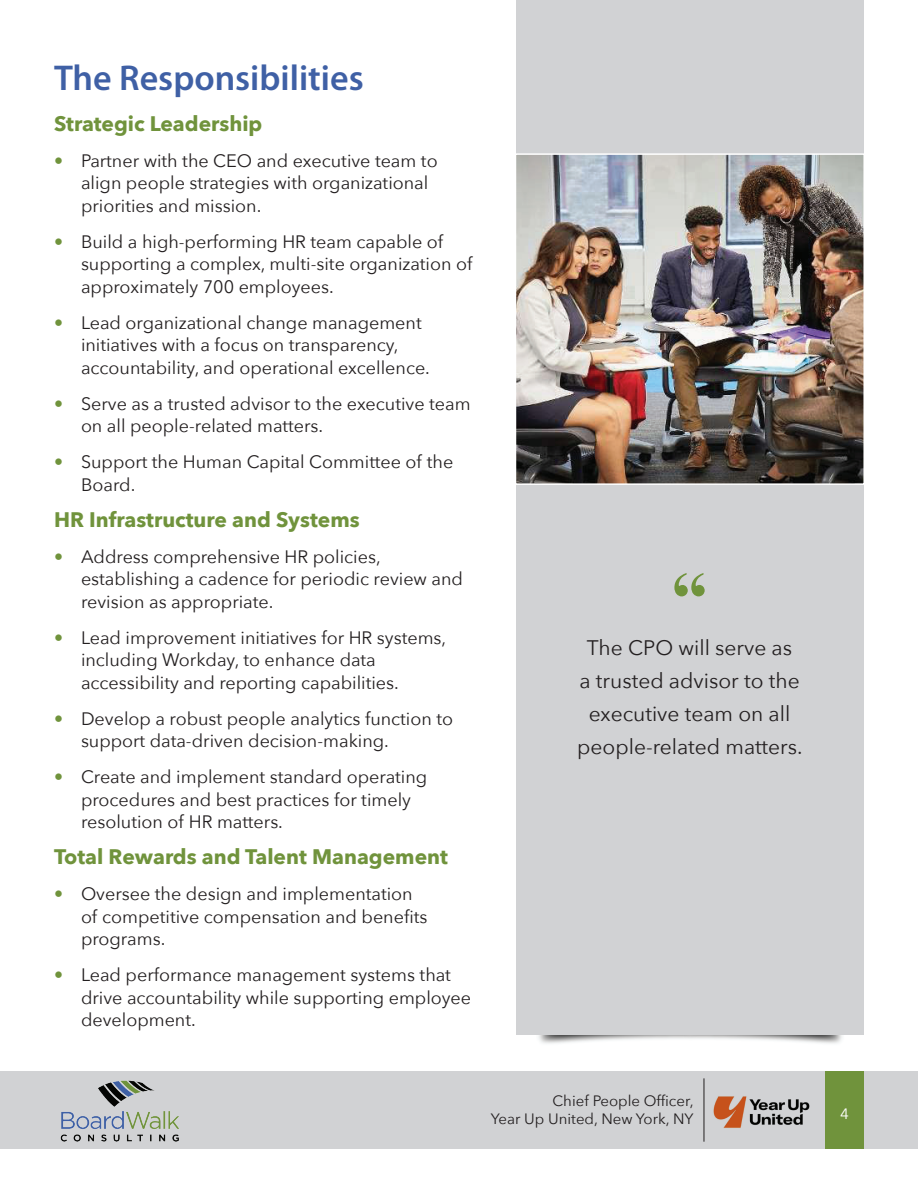
<style>
.page{position:relative;width:918px;height:1188px;background:#fff}
.page>*{position:absolute;margin:0;border:0;box-sizing:border-box;transform-origin:0 0}
.t1{font:700 72px "Times New Roman";color:#70933c}
.t2{font:600 36px "Myriad Pro";color:#3f60a5}
.t3{font:21px/33px "Avenir Next";color:#231f20;text-align:center}
.t4{font:700 21px "Avenir Next";color:#70933c}
.t5{font:18px/22.5px "Avenir Next";color:#231f20}
.t6{font:15px/18px "Avenir Next";color:#231f20;text-align:right}
.t7{font:15px "Avenir Next";color:#fff}
.s1{color:#70933c}
</style>
<div class="page">
<img style="left:538px;top:1035px;width:129px;height:9px">
<img style="left:713px;top:1035px;width:129px;height:9px">
<div style="left:0;top:1071px;width:918px;height:78px;background:#d1d2d4"></div>
<div style="left:825px;top:1071px;width:39px;height:78px;background:#70933c"></div>
<div style="left:516px;top:0;width:348px;height:1035px;background:#d1d2d4"></div>
<hr style="left:704px;top:1078px;width:1px;height:64px;background:#231f20">
<img style="left:704px;top:1091px;width:106px;height:42px">
<img style="left:60px;top:1080px;width:119px;height:62px">
<img style="left:516px;top:153px;width:348px;height:332px">
<h2 class="t2" style="left:54px;top:55px;width:311px">The Responsibilities</h2>
<p class="t4" style="left:54px;top:105px;width:210px">Strategic Leadership</p>
<p class="t5" style="left:81px;top:148px;width:358px;text-indent:-27px"><span class="s1">•</span> Partner with the CEO and executive team to align people strategies with organizational priorities and mission.</p>
<p class="t5" style="left:81px;top:229px;width:393px;text-indent:-27px"><span class="s1">•</span> Build a high-performing HR team capable of supporting a complex, multi-site organization of approximately 700 employees.</p>
<p class="t5" style="left:81px;top:310px;width:350px;text-indent:-27px"><span class="s1">•</span> Lead organizational change management initiatives with a focus on transparency, accountability, and operational excellence.</p>
<p class="t5" style="left:81px;top:391px;width:391px;text-indent:-27px"><span class="s1">•</span> Serve as a trusted advisor to the executive team on all people-related matters.</p>
<p class="t5" style="left:81px;top:450px;width:374px;text-indent:-27px"><span class="s1">•</span> Support the Human Capital Committee of the<br>Board.</p>
<p class="t4" style="left:54px;top:501px;width:307px">HR Infrastructure and Systems</p>
<p class="t5" style="left:81px;top:544px;width:384px;text-indent:-27px"><span class="s1">•</span> Address comprehensive HR policies, establishing a cadence for periodic review and revision as appropriate.</p>
<p class="t5" style="left:81px;top:625px;width:367px;text-indent:-27px"><span class="s1">•</span> Lead improvement initiatives for HR systems, including Workday, to enhance data accessibility and reporting capabilities.</p>
<p class="t5" style="left:81px;top:706px;width:374px;text-indent:-27px"><span class="s1">•</span> Develop a robust people analytics function to support data-driven decision-making.</p>
<p class="t5" style="left:81px;top:765px;width:348px;text-indent:-27px"><span class="s1">•</span> Create and implement standard operating procedures and best practices for timely resolution of HR matters.</p>
<p class="t4" style="left:54px;top:838px;width:395px">Total Rewards and Talent Management</p>
<p class="t5" style="left:81px;top:882px;width:348px;text-indent:-27px"><span class="s1">•</span> Oversee the design and implementation of competitive compensation and benefits programs.</p>
<p class="t5" style="left:81px;top:963px;width:392px;text-indent:-27px"><span class="s1">•</span> Lead performance management systems that drive accountability while supporting employee development.</p>
<h1 class="t1" style="left:672px;top:548px;width:37px">“</h1>
<p class="t3" style="left:577px;top:630px;width:227px">The CPO will serve as<br>a trusted advisor to the executive team on all people-related matters.</p>
<p class="t6" style="left:491px;top:1091px;width:204px">Chief People Officer,<br>Year Up United, New York, NY</p>
<p class="t7" style="left:840px;top:1102px;width:10px">4</p>
</div>
